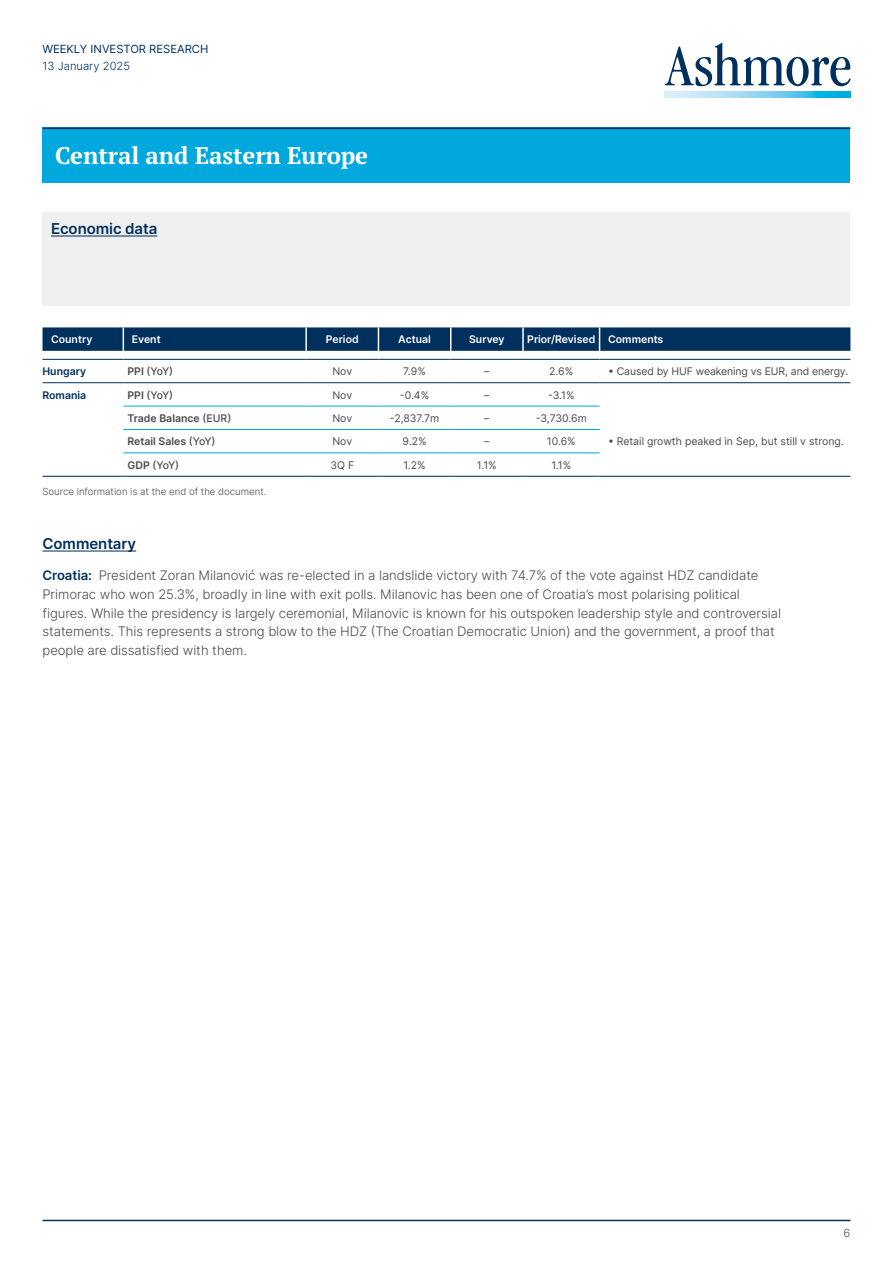
<style>
.page{position:relative;width:893px;height:1263px;background:#fff}
.page>*{position:absolute;margin:0;border:0;box-sizing:border-box;transform-origin:0 0}
.t1{font:700 24px "PT Serif Pro";letter-spacing:-.005em;color:#fff}
.t2{font:600 15px "Inter";letter-spacing:-.005em;color:#00305d}
.t3{font:300 13.2px/18.8px "Inter";letter-spacing:-.005em;color:#4a4a49}
.t4{font:11.25px "Inter";color:#00305d}
.t5{font:300 11.25px "Inter";color:#00305d}
.t6{font:300 11.25px "Inter";color:#4a4a49}
.t7{font:10.5px "Inter";letter-spacing:-.005em;color:#4a4a49}
.t8{font:600 10.5px "Inter";color:#fff}
.t9{font:600 10.5px "Inter";color:#4a4a49}
.t10{font:500 10.5px "Inter";letter-spacing:-.09em;color:#4a4a49}
.t11{font:600 10.5px "Inter";color:#00305d}
.t12{font:300 9.75px "Inter";letter-spacing:-.005em;color:#4a4a49}
.s1{font-weight:600}
.s2{font-weight:500}
.s3{font-weight:600;color:#00305d}
</style>
<div class="page">
<svg style="left:665px;top:43px;width:185px;height:43px"></svg>
<svg style="left:665px;top:92px;width:185px;height:6px"></svg>
<hr style="left:43px;top:1220px;width:807px;height:1px;background:#00305d">
<hr style="left:43px;top:550px;width:93px;height:1px;background:#00305d">
<div style="left:43px;top:213px;width:807px;height:93px;background:#f0f0f0"></div>
<hr style="left:43px;top:382px;width:80px;height:1px;background:#00305d">
<hr style="left:123px;top:382px;width:183px;height:1px;background:#00305d">
<hr style="left:306px;top:382px;width:72px;height:1px;background:#00305d">
<hr style="left:378px;top:382px;width:73px;height:1px;background:#00305d">
<hr style="left:451px;top:382px;width:72px;height:1px;background:#00305d">
<hr style="left:523px;top:382px;width:77px;height:1px;background:#00305d">
<hr style="left:600px;top:382px;width:250px;height:1px;background:#00305d">
<hr style="left:123px;top:429px;width:183px;height:1px;background:#00a8dd">
<hr style="left:306px;top:429px;width:72px;height:1px;background:#00a8dd">
<hr style="left:378px;top:429px;width:73px;height:1px;background:#00a8dd">
<hr style="left:451px;top:429px;width:72px;height:1px;background:#00a8dd">
<hr style="left:523px;top:429px;width:77px;height:1px;background:#00a8dd">
<hr style="left:123px;top:453px;width:183px;height:1px;background:#00a8dd">
<hr style="left:306px;top:453px;width:72px;height:1px;background:#00a8dd">
<hr style="left:378px;top:453px;width:73px;height:1px;background:#00a8dd">
<hr style="left:451px;top:453px;width:72px;height:1px;background:#00a8dd">
<hr style="left:523px;top:453px;width:77px;height:1px;background:#00a8dd">
<hr style="left:43px;top:476px;width:80px;height:1px;background:#00305d">
<hr style="left:123px;top:476px;width:183px;height:1px;background:#00305d">
<hr style="left:306px;top:476px;width:72px;height:1px;background:#00305d">
<hr style="left:378px;top:476px;width:73px;height:1px;background:#00305d">
<hr style="left:451px;top:476px;width:72px;height:1px;background:#00305d">
<hr style="left:523px;top:476px;width:77px;height:1px;background:#00305d">
<hr style="left:600px;top:476px;width:250px;height:1px;background:#00305d">
<hr style="left:43px;top:359px;width:80px;height:1px;background:#00305d">
<hr style="left:123px;top:359px;width:183px;height:1px;background:#00305d">
<hr style="left:306px;top:359px;width:72px;height:1px;background:#00305d">
<hr style="left:378px;top:359px;width:73px;height:1px;background:#00305d">
<hr style="left:451px;top:359px;width:72px;height:1px;background:#00305d">
<hr style="left:523px;top:359px;width:77px;height:1px;background:#00305d">
<hr style="left:600px;top:359px;width:250px;height:1px;background:#00305d">
<svg style="left:43px;top:327px;width:807px;height:24px;background:#083762"></svg>
<hr style="left:522px;top:327px;width:2px;height:24px;background:#fff">
<hr style="left:123px;top:406px;width:183px;height:1px;background:#00a8dd">
<hr style="left:306px;top:406px;width:72px;height:1px;background:#00a8dd">
<hr style="left:378px;top:406px;width:73px;height:1px;background:#00a8dd">
<hr style="left:451px;top:406px;width:72px;height:1px;background:#00a8dd">
<hr style="left:523px;top:406px;width:77px;height:1px;background:#00a8dd">
<hr style="left:51px;top:235px;width:106px;height:1px;background:#00305d">
<div style="left:43px;top:128px;width:807px;height:55px;background:#00a8dd"></div>
<hr style="left:43px;top:128px;width:807px;height:1px;background:#00305d">
<p class="t4" style="left:43px;top:41px;width:167px">WEEKLY INVESTOR RESEARCH</p>
<p class="t5" style="left:43px;top:58px;width:89px">13 January 2025</p>
<h1 class="t1" style="left:55px;top:140px;width:314px">Central and Eastern Europe</h1>
<p class="t2" style="left:51px;top:217px;width:108px">Economic data</p>
<p class="t8" style="left:51px;top:332px;width:43px">Country</p>
<p class="t8" style="left:132px;top:332px;width:30px">Event</p>
<p class="t8" style="left:326px;top:332px;width:34px">Period</p>
<p class="t8" style="left:398px;top:332px;width:34px">Actual</p>
<p class="t8" style="left:469px;top:332px;width:37px">Survey</p>
<p class="t8" style="left:527px;top:332px;width:138px">Prior/Revised Comments</p>
<p class="t11" style="left:43px;top:364px;width:45px">Hungary</p>
<p class="t10" style="left:128px;top:364px;width:47px"><span class="s1">PPI</span> (YoY)</p>
<p class="t7" style="left:332px;top:364px;width:21px">Nov</p>
<p class="t7" style="left:403px;top:364px;width:24px">7.9%</p>
<p class="t7" style="left:484px;top:364px;width:7px">–</p>
<p class="t7" style="left:549px;top:364px;width:26px">2.6%</p>
<p class="t7" style="left:608px;top:364px;width:242px">• Caused by HUF weakening vs EUR, and energy.</p>
<p class="t11" style="left:43px;top:387px;width:45px">Romania</p>
<p class="t10" style="left:128px;top:387px;width:47px"><span class="s1">PPI</span> (YoY)</p>
<p class="t7" style="left:332px;top:387px;width:21px">Nov</p>
<p class="t7" style="left:400px;top:387px;width:31px">-0.4%</p>
<p class="t7" style="left:484px;top:387px;width:7px">–</p>
<p class="t7" style="left:548px;top:387px;width:28px">-3.1%</p>
<p class="t9" style="left:128px;top:410px;width:105px">Trade Balance <span class="s2">(EUR)</span></p>
<p class="t7" style="left:332px;top:410px;width:21px">Nov</p>
<p class="t7" style="left:390px;top:410px;width:51px">-2,837.7m</p>
<p class="t7" style="left:484px;top:410px;width:7px">–</p>
<p class="t7" style="left:536px;top:410px;width:53px">-3,730.6m</p>
<p class="t9" style="left:128px;top:434px;width:89px">Retail Sales <span class="s2">(YoY)</span></p>
<p class="t7" style="left:332px;top:434px;width:21px">Nov</p>
<p class="t7" style="left:403px;top:434px;width:26px">9.2%</p>
<p class="t7" style="left:484px;top:434px;width:7px">–</p>
<p class="t7" style="left:547px;top:434px;width:30px">10.6%</p>
<p class="t7" style="left:608px;top:434px;width:237px">• Retail growth peaked in Sep, but still v strong.</p>
<p class="t10" style="left:128px;top:457px;width:53px"><span class="s1">GDP</span> (YoY)</p>
<p class="t7" style="left:330px;top:457px;width:25px">3Q F</p>
<p class="t7" style="left:403px;top:457px;width:24px">1.2%</p>
<p class="t7" style="left:477px;top:457px;width:21px">1.1%</p>
<p class="t7" style="left:551px;top:457px;width:21px">1.1%</p>
<p class="t12" style="left:43px;top:485px;width:225px">Source information is at the end of the document.</p>
<p class="t2" style="left:43px;top:532px;width:95px">Commentary</p>
<p class="t3" style="left:43px;top:566px;width:740px"><span class="s3">Croatia:</span> President Zoran Milanović was re-elected in a landslide victory with 74.7% of the vote against HDZ candidate Primorac who won 25.3%, broadly in line with exit polls. Milanovic has been one of Croatia’s most polarising political figures. While the presidency is largely ceremonial, Milanovic is known for his outspoken leadership style and controversial statements. This represents a strong blow to the HDZ (The Croatian Democratic Union) and the government, a proof that people are dissatisfied with them.</p>
<p class="t6" style="left:844px;top:1225px;width:8px">6</p>
</div>
